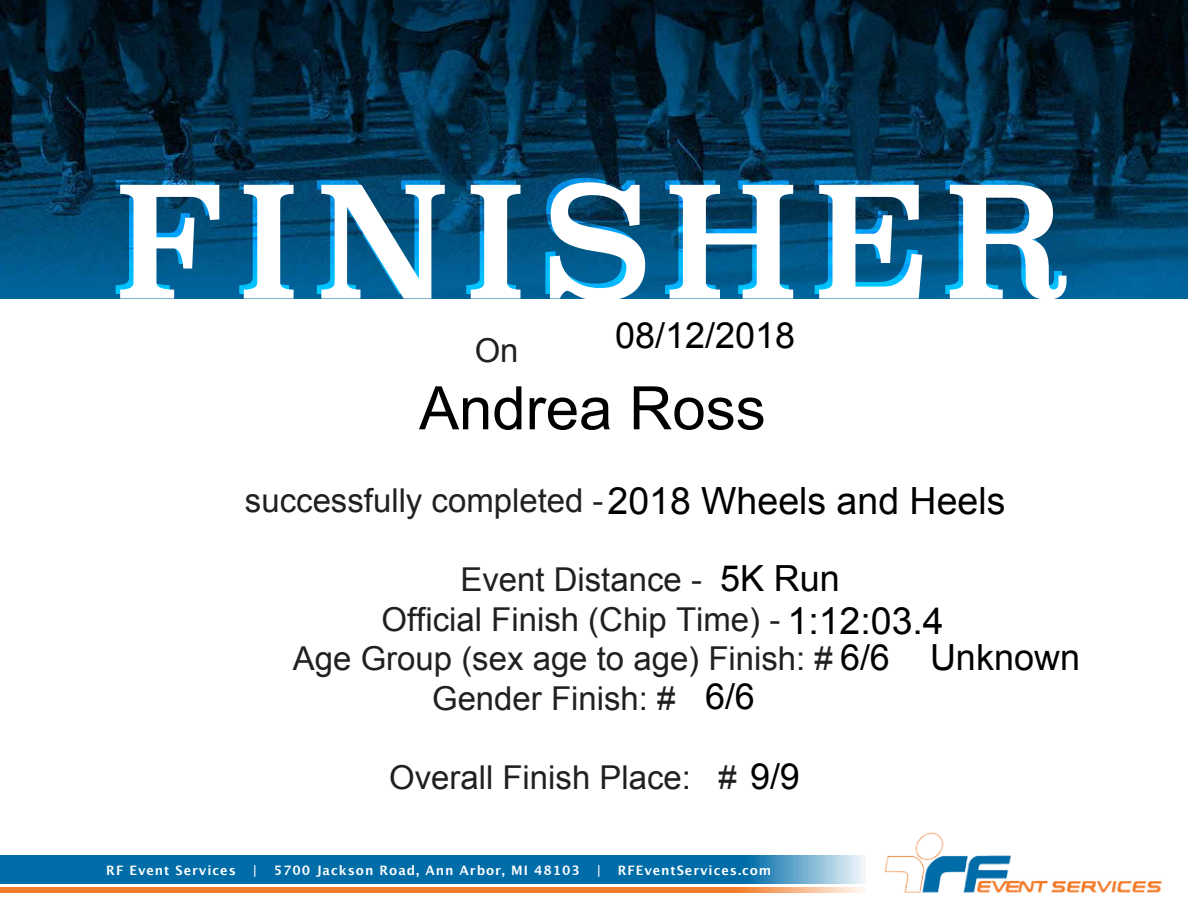
<style>
.page{position:relative;width:1188px;height:918px;background:#fff}
.page>*{position:absolute;margin:0;border:0;box-sizing:border-box;transform-origin:0 0}
.t1{font:153px "Superclarendon";letter-spacing:.1em;color:#fff}
.t2{font:60px "Arial";color:#000}
.t3{font:37.5px "Arial";color:#000}
.t4{font:36px "Arial";color:#000}
.t5{font:32.85px "Arial";color:#221f20}
.t6{font:700 13.05px "Lucida Grande";letter-spacing:.075em;color:#fff}
.s1{font-size:36px;color:#000}
</style>
<div class="page">
<img style="left:0;top:0;width:1188px;height:298px">
<img style="left:884px;top:832px;width:278px;height:61px">
<svg style="left:0;top:856px;width:865px;height:27px;background:#1076ae"></svg>
<svg style="left:0;top:887px;width:865px;height:5px;background:#f48739"></svg>
<h1 class="t1" style="left:110px;top:135px;width:957px">FINISHER</h1>
<p class="t5" style="left:475px;top:328px;width:45px">On</p>
<p class="t4" style="left:615px;top:315px;width:182px">08/12/2018</p>
<h2 class="t2" style="left:419px;top:375px;width:348px">Andrea Ross</h2>
<p class="t3" style="left:608px;top:480px;width:399px">2018 Wheels and Heels</p>
<p class="t5" style="left:245px;top:479px;width:360px">successfully completed -</p>
<p class="t4" style="left:720px;top:558px;width:121px">5K Run</p>
<p class="t5" style="left:460px;top:558px;width:243px">Event Distance -</p>
<p class="t5" style="left:382px;top:598px;width:400px">Official Finish (Chip Time) -</p>
<p class="t5" style="left:293px;top:637px;width:599px">Age Group (sex age to age) Finish: # <span class="s1">6/6</span></p>
<p class="t5" style="left:432px;top:677px;width:245px">Gender Finish: #</p>
<p class="t3" style="left:788px;top:600px;width:158px">1:12:03.4</p>
<p class="t4" style="left:930px;top:638px;width:152px">Unknown</p>
<p class="t4" style="left:705px;top:677px;width:52px">6/6</p>
<p class="t5" style="left:389px;top:756px;width:412px">Overall Finish Place: # <span class="s1">9/9</span></p>
<p class="t6" style="left:106px;top:860px;width:131px">RF Event Services</p>
<p class="t6" style="left:252px;top:860px;width:6px">|</p>
<p class="t6" style="left:274px;top:860px;width:308px">5700 Jackson Road, Ann Arbor, MI 48103</p>
<p class="t6" style="left:596px;top:860px;width:6px">|</p>
<p class="t6" style="left:618px;top:860px;width:155px">RFEventServices.com</p>
</div>
